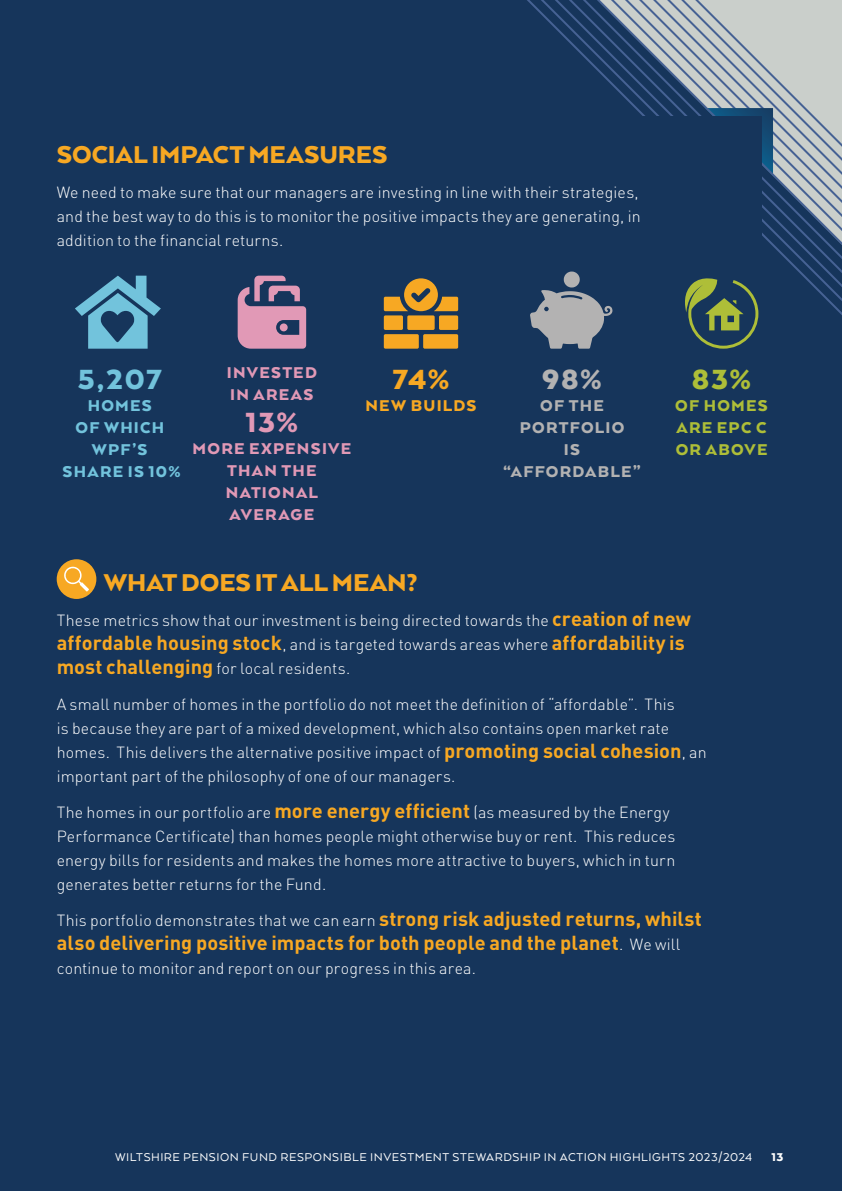
<style>
.page{position:relative;width:842px;height:1191px;background:#16355b}
.page>*{position:absolute;margin:0;border:0;box-sizing:border-box;transform-origin:0 0}
.t1{font:900 32px "Arquitecta";color:#72c3dc}
.t2{font:900 32px "Arquitecta";color:#e199b6}
.t3{font:900 32px "Arquitecta";color:#b3b2b2}
.t4{font:900 32px "Arquitecta";color:#f7a823}
.t5{font:900 32px "Arquitecta";color:#aebe38}
.t6{font:900 28px "Arquitecta";color:#f7a823}
.t7{font:700 20px "DIN Pro";letter-spacing:.005em;color:#f7a823}
.t8{font:900 18px/22px "Arquitecta";letter-spacing:.075em;color:#e199b6}
.t9{font:900 18px/22px "Arquitecta";letter-spacing:.07em;color:#b3b2b2;text-align:center}
.t10{font:900 18px/22px "Arquitecta";letter-spacing:.07em;color:#72c3dc;text-align:center}
.t11{font:900 18px/22px "Arquitecta";letter-spacing:.07em;color:#aebe38;text-align:justify}
.t12{font:900 18px "Arquitecta";letter-spacing:.07em;color:#f7a823}
.t13{font:300 16px/24px "DIN Pro";letter-spacing:.01em;color:#fff}
.t14{font:13px "Arquitecta";letter-spacing:.04em;color:#fff}
.t15{font:900 13px "Arquitecta";color:#fff}
.s1{font-weight:700;font-size:20px;color:#f7a823}
.s2{font-weight:300;font-size:16px;color:#fff}
</style>
<div class="page">
<svg style="left:527px;top:0;width:315px;height:315px"></svg>
<div style="left:57px;top:117px;width:705px;height:1018px;background:#16355b"></div>
<svg style="left:75px;top:276px;width:86px;height:73px"></svg>
<svg style="left:238px;top:276px;width:68px;height:73px"></svg>
<svg style="left:530px;top:271px;width:82px;height:78px"></svg>
<div style="left:384px;top:334px;width:35px;height:15px;background:#f7a823;border-radius:2px"></div>
<div style="left:423px;top:334px;width:35px;height:15px;background:#f7a823;border-radius:2px"></div>
<div style="left:439px;top:315px;width:19px;height:15px;background:#f7a823;border-radius:2px"></div>
<div style="left:407px;top:315px;width:28px;height:15px;background:#f7a823;border-radius:2px"></div>
<div style="left:384px;top:315px;width:19px;height:15px;background:#f7a823;border-radius:2px"></div>
<svg style="left:384px;top:278px;width:74px;height:33px"></svg>
<svg style="left:685px;top:278px;width:73px;height:71px"></svg>
<div style="left:57px;top:559px;width:39px;height:40px;background:#f7a823;border-radius:50%"></div>
<svg style="left:64px;top:566px;width:25px;height:25px"></svg>
<h2 class="t6" style="left:57px;top:137px;width:332px">SOCIAL IMPACT MEASURES</h2>
<p class="t13" style="left:57px;top:179px;width:585px">We need to make sure that our managers are investing in line with their strategies, and the best way to do this is to monitor the positive impacts they are generating, in addition to the financial returns.</p>
<h1 class="t1" style="left:78px;top:359px;width:85px">5,207</h1>
<p class="t10" style="left:63px;top:394px;width:119px">HOMES<br>OF WHICH<br>WPF’S<br>SHARE IS 10%</p>
<p class="t8" style="left:227px;top:361px;width:92px">INVESTED<br>IN AREAS</p>
<h1 class="t2" style="left:246px;top:402px;width:54px">13%</h1>
<p class="t8" style="left:193px;top:437px;width:160px;text-align:center">MORE EXPENSIVE<br>THAN THE<br>NATIONAL<br>AVERAGE</p>
<h1 class="t4" style="left:392px;top:359px;width:58px">74%</h1>
<p class="t12" style="left:365px;top:394px;width:113px">NEW BUILDS</p>
<h1 class="t3" style="left:542px;top:359px;width:61px">98%</h1>
<p class="t9" style="left:503px;top:394px;width:139px">OF THE<br>PORTFOLIO<br>IS “AFFORDABLE”</p>
<h1 class="t5" style="left:692px;top:359px;width:61px">83%</h1>
<p class="t11" style="left:675px;top:394px;width:94px">OF HOMES ARE EPC C OR ABOVE</p>
<h2 class="t6" style="left:104px;top:565px;width:315px">WHAT DOES IT ALL MEAN?</h2>
<p class="t13" style="left:57px;top:607px;width:636px">These metrics show that our investment is being directed towards the <span class="s1">creation of new</span></p>
<p class="t7" style="left:57px;top:626px;width:630px">affordable housing stock<span class="s2">, and is targeted towards areas where</span> affordability is</p>
<p class="t13" style="left:57px;top:655px;width:295px"><span class="s1">most challenging</span> for local residents.</p>
<p class="t13" style="left:57px;top:691px;width:651px">A small number of homes in the portfolio do not meet the definition of “affordable”. This<br>is because they are part of a mixed development, which also contains open market rate homes. This delivers the alternative positive impact of <span class="s1">promoting social cohesion</span>, an important part of the philosophy of one of our managers.</p>
<p class="t13" style="left:57px;top:799px;width:620px">The homes in our portfolio are <span class="s1">more energy efficient</span> (as measured by the Energy Performance Certificate) than homes people might otherwise buy or rent. This reduces energy bills for residents and makes the homes more attractive to buyers, which in turn generates better returns for the Fund.</p>
<p class="t13" style="left:57px;top:907px;width:647px">This portfolio demonstrates that we can earn <span class="s1">strong risk adjusted returns, whilst</span></p>
<p class="t7" style="left:57px;top:926px;width:625px">also delivering positive impacts for both people and the planet<span class="s2">. We will</span></p>
<p class="t13" style="left:57px;top:955px;width:421px">continue to monitor and report on our progress in this area.</p>
<p class="t14" style="left:115px;top:1149px;width:639px">WILTSHIRE PENSION FUND RESPONSIBLE INVESTMENT STEWARDSHIP IN ACTION HIGHLIGHTS 2023/2024</p>
<p class="t15" style="left:771px;top:1149px;width:13px">13</p>
</div>
